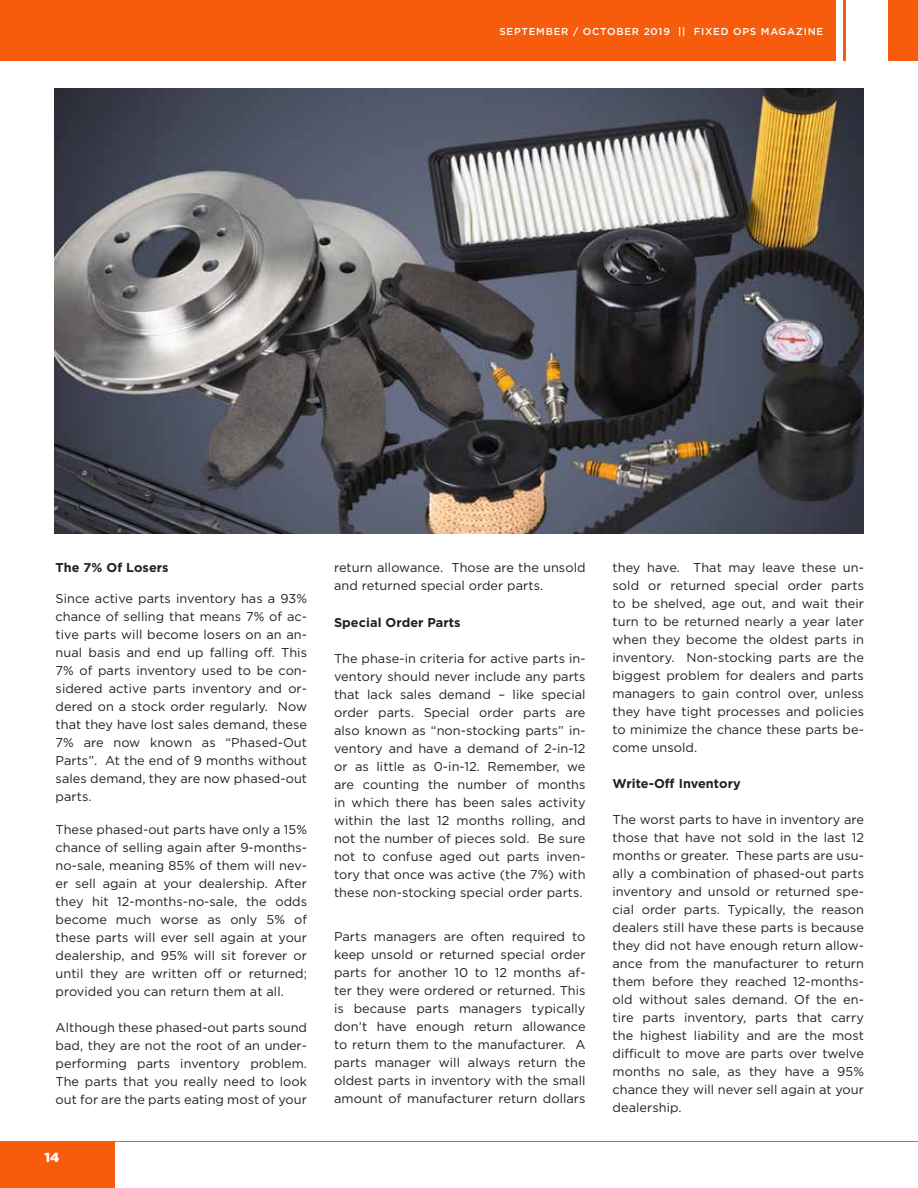
<style>
.page{position:relative;width:918px;height:1188px;background:#fff}
.page>*{position:absolute;margin:0;border:0;box-sizing:border-box;transform-origin:0 0}
.t1{font:900 13.05px "Gotham";color:#fff}
.t2{font:12.75px/18px "Gotham";letter-spacing:.005em;color:#231f20;text-align:justify}
.t3{font:700 12.75px "Gotham";letter-spacing:.005em;color:#231f20}
.t4{font:500 10.05px "Gotham";letter-spacing:.075em;color:#fff}
</style>
<div class="page">
<div style="left:0;top:0;width:918px;height:60px;background:#f65c0c"></div>
<div style="left:836px;top:0;width:6px;height:69px;background:#fff"></div>
<div style="left:847px;top:0;width:41px;height:69px;background:#fff"></div>
<hr style="left:55px;top:1141px;width:863px;height:1px;background:#f65c0c">
<div style="left:0;top:1141px;width:114px;height:47px;background:#f65c0c"></div>
<img style="left:54px;top:89px;width:810px;height:445px">
<p class="t4" style="left:499px;top:25px;width:325px">SEPTEMBER / OCTOBER 2019 || FIXED OPS MAGAZINE</p>
<p class="t3" style="left:56px;top:559px;width:115px">The 7% Of Losers</p>
<p class="t2" style="left:56px;top:590px;width:253px">Since active parts inventory has a 93% chance of selling that means 7% of ac&shy;tive parts will become losers on an an&shy;nual basis and end up falling off. This 7% of parts inventory used to be con&shy;sidered active parts inventory and or&shy;dered on a stock order regularly. Now that they have lost sales demand, these 7% are now known as “Phased-Out Parts”. At the end of 9 months without sales demand, they are now phased-out parts.</p>
<p class="t2" style="left:56px;top:821px;width:253px">These phased-out parts have only a 15% chance of selling again after 9-months&shy;no-sale, meaning 85% of them will nev&shy;er sell again at your dealership. After they hit 12-months-no-sale, the odds become much worse as only 5% of these parts will ever sell again at your dealership, and 95% will sit forever or until they are written off or returned; provided you can return them at all.</p>
<p class="t2" style="left:56px;top:1019px;width:253px">Although these phased-out parts sound bad, they are not the root of an under&shy;performing parts inventory problem.<br>The parts that you really need to look out for are the parts eating most of your</p>
<p class="t1" style="left:45px;top:1148px;width:16px">14</p>
<p class="t2" style="left:334px;top:558px;width:253px">return allowance. Those are the unsold and returned special order parts.</p>
<p class="t3" style="left:334px;top:614px;width:128px">Special Order Parts</p>
<p class="t2" style="left:334px;top:650px;width:253px">The phase-in criteria for active parts in&shy;ventory should never include any parts that lack sales demand – like special order parts. Special order parts are also known as “non-stocking parts” in&shy;ventory and have a demand of 2-in-12 or as little as 0-in-12. Remember, we are counting the number of months in which there has been sales activity within the last 12 months rolling, and not the number of pieces sold. Be sure not to confuse aged out parts inven&shy;tory that once was active (the 7%) with these non-stocking special order parts.</p>
<p class="t2" style="left:334px;top:927px;width:253px">Parts managers are often required to keep unsold or returned special order parts for another 10 to 12 months af&shy;ter they were ordered or returned. This is because parts managers typically don’t have enough return allowance to return them to the manufacturer. A parts manager will always return the oldest parts in inventory with the small amount of manufacturer return dollars</p>
<p class="t2" style="left:613px;top:558px;width:253px">they have. That may leave these un&shy;sold or returned special order parts to be shelved, age out, and wait their turn to be returned nearly a year later when they become the oldest parts in inventory. Non-stocking parts are the biggest problem for dealers and parts managers to gain control over, unless they have tight processes and policies to minimize the chance these parts be&shy;come unsold.</p>
<p class="t3" style="left:613px;top:775px;width:130px">Write-Off Inventory</p>
<p class="t2" style="left:613px;top:810px;width:253px">The worst parts to have in inventory are those that have not sold in the last 12 months or greater. These parts are usu&shy;ally a combination of phased-out parts inventory and unsold or returned spe&shy;cial order parts. Typically, the reason dealers still have these parts is because they did not have enough return allow&shy;ance from the manufacturer to return them before they reached 12-months&shy;old without sales demand. Of the en&shy;tire parts inventory, parts that carry the highest liability and are the most difficult to move are parts over twelve months no sale, as they have a 95% chance they will never sell again at your dealership.</p>
</div>
